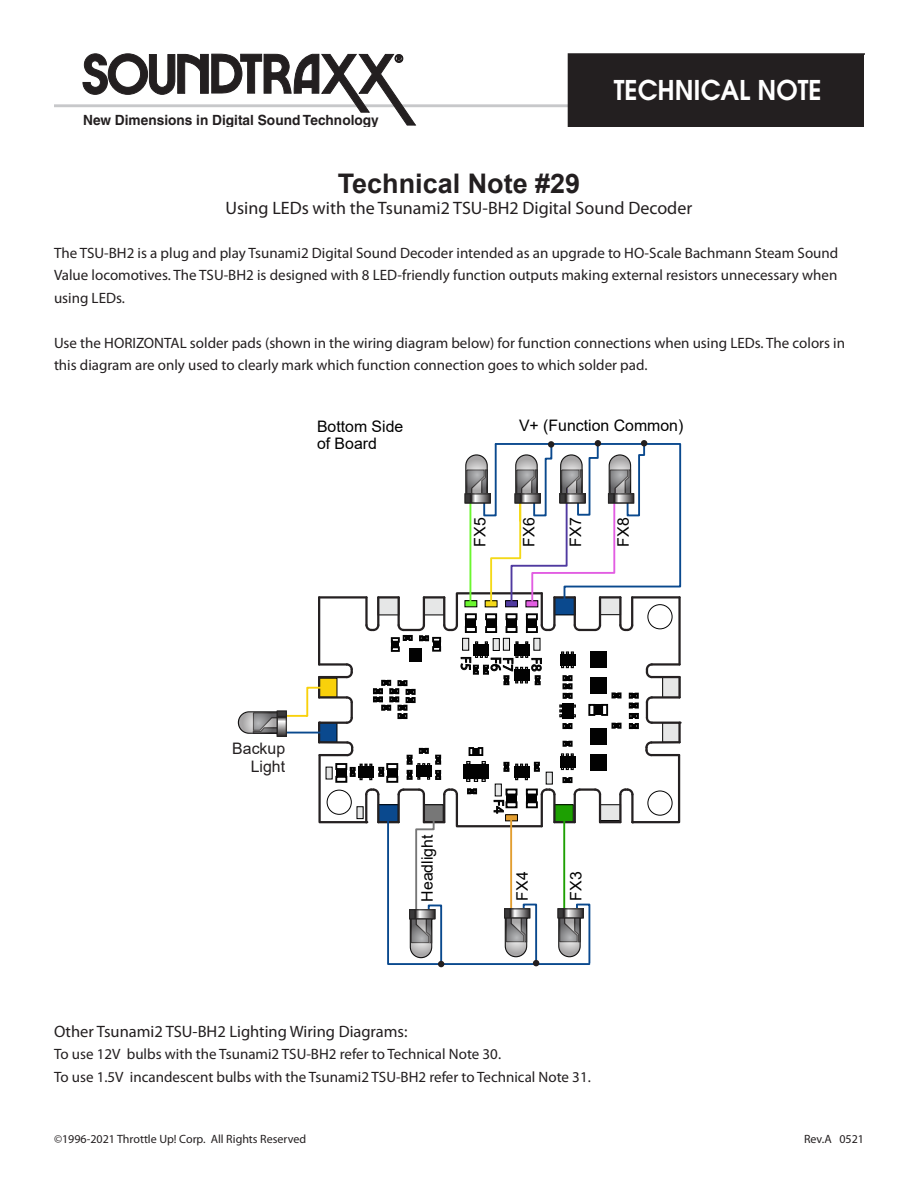
<style>
.page{position:relative;width:918px;height:1188px;background:#fff}
.page>*{position:absolute;margin:0;border:0;box-sizing:border-box;transform-origin:0 0}
.t1{font:600 27.15px "Avant Garde";color:#fff;scale:.94 1}
.Body_Text{font:700 27px "Arial";color:#231f20}
.Body_Text-2{font:18px "Myriad Pro";color:#231f20}
.t2{font:16.5px "Myriad Pro";color:#231f20}
.t3{font:15.9px/17.1px "Arial";color:#000}
.t4{font:15.9px/17.5px "Arial";color:#231f20;text-align:right}
.t5{font:15px/22.5px "Myriad Pro";color:#231f20;text-align:justify}
.t6{font:14.25px "Txt";color:#020202}
.t7{font:700 14.1px "Helvetica";color:#231f20}
.Body_text{font:12px "Myriad Pro";color:#231f20}
.t8{font:10.5px "Helvetica";color:#231f20}
</style>
<div class="page">
<hr style="left:55px;top:104px;width:809px;height:3px;background:#c7c8ca">
<svg style="left:83px;top:54px;width:333px;height:71px"></svg>
<div style="left:568px;top:53px;width:296px;height:74px;background:#231f20"></div>
<svg style="left:237px;top:440px;width:445px;height:527px"></svg>
<p class="t8" style="left:395px;top:53px;width:9px">®</p>
<p class="t7" style="left:83px;top:112px;width:297px">New Dimensions in Digital Sound Technology</p>
<p class="t1" style="left:614px;top:72px;width:223px">TECHNICAL NOTE</p>
<p class="Body_Text" style="left:338px;top:165px;width:244px">Technical Note #29</p>
<p class="Body_Text-2" style="left:226px;top:197px;width:468px">Using LEDs with the Tsunami2 TSU-BH2 Digital Sound Decoder</p>
<p class="t5" style="left:54px;top:241px;width:786px">The TSU-BH2 is a plug and play Tsunami2 Digital Sound Decoder intended as an upgrade to HO-Scale Bachmann Steam Sound Value locomotives. The TSU-BH2 is designed with 8 LED-friendly function outputs making external resistors unnecessary when using LEDs.</p>
<p class="t5" style="left:54px;top:331px;width:793px">Use the HORIZONTAL solder pads (shown in the wiring diagram below) for function connections when using LEDs. The colors in this diagram are only used to clearly mark which function connection goes to which solder pad.</p>
<p class="t3" style="left:317px;top:417px;width:88px">Bottom Side of Board</p>
<p class="t3" style="left:519px;top:417px;width:166px">V+ (Function Common)</p>
<p class="t3" style="left:471px;top:547px;width:31px;rotate:-90deg">FX5</p>
<p class="t3" style="left:520px;top:547px;width:31px;rotate:-90deg">FX6</p>
<p class="t3" style="left:567px;top:547px;width:31px;rotate:-90deg">FX7</p>
<p class="t3" style="left:615px;top:547px;width:31px;rotate:-90deg">FX8</p>
<p class="t4" style="left:232px;top:739px;width:54px">Backup<br>Light</p>
<p class="t6" style="left:475px;top:656px;width:16px;rotate:90deg">F5</p>
<p class="t6" style="left:505px;top:657px;width:16px;rotate:90deg">F6</p>
<p class="t6" style="left:517px;top:657px;width:16px;rotate:90deg">F7</p>
<p class="t6" style="left:545px;top:657px;width:16px;rotate:90deg">F8</p>
<p class="t3" style="left:419px;top:902px;width:68px;rotate:-90deg">Headlight</p>
<p class="t6" style="left:508px;top:799px;width:16px;rotate:90deg">F4</p>
<p class="t3" style="left:513px;top:901px;width:31px;rotate:-90deg">FX4</p>
<p class="t3" style="left:567px;top:901px;width:31px;rotate:-90deg">FX3</p>
<p class="t2" style="left:54px;top:1021px;width:355px">Other Tsunami2 TSU-BH2 Lighting Wiring Diagrams:</p>
<p class="t5" style="left:54px;top:1043px;width:449px">To use 12V bulbs with the Tsunami2 TSU-BH2 refer to Technical Note 30.</p>
<p class="t5" style="left:54px;top:1065px;width:538px">To use 1.5V incandescent bulbs with the Tsunami2 TSU-BH2 refer to Technical Note 31.</p>
<p class="Body_text" style="left:54px;top:1132px;width:254px">©1996-2021 Throttle Up! Corp. All Rights Reserved</p>
<p class="Body_text" style="left:804px;top:1132px;width:61px">Rev.A 0521</p>
</div>
